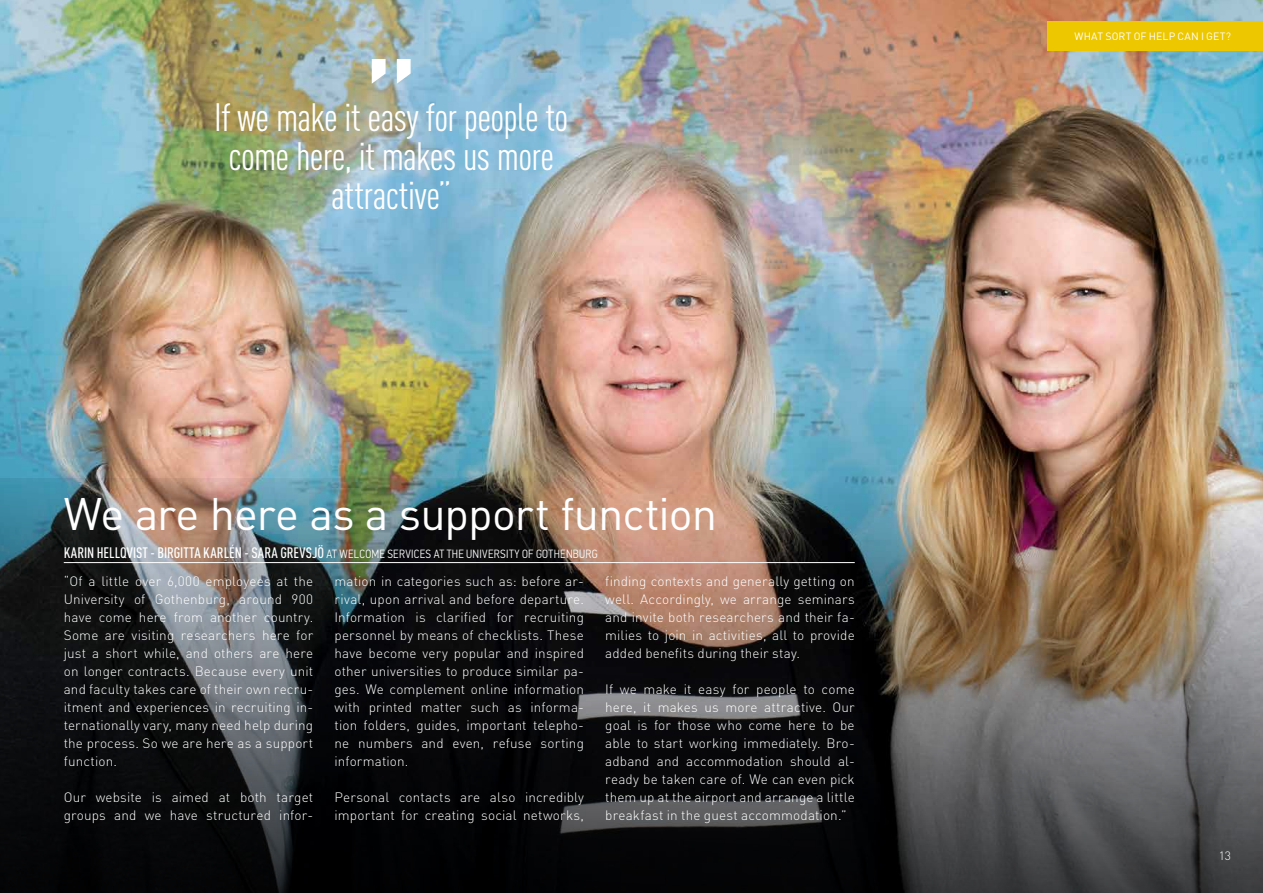
<style>
.page{position:relative;width:1263px;height:893px;background:#fff}
.page>*{position:absolute;margin:0;border:0;box-sizing:border-box;transform-origin:0 0}
.t1{font:500 150px "DIN Cond";color:#fff}
.t2{font:45px "DIN Pro";letter-spacing:-.02em;color:#fff}
.t3{font:39px/39px "DIN Cond";letter-spacing:-.015em;color:#fff;text-align:center}
.t4{font:300 13.5px/18px "DIN Pro";letter-spacing:.01em;color:#fff;text-align:justify}
.t5{font:300 12px "PF Din Text Cond Std";letter-spacing:.03em;color:#fff}
.t6{font:300 12px "DIN Pro";color:#fff}
.t7{font:10.5px "DIN Pro";letter-spacing:.02em;color:#fff}
.s1{font-family:"DIN Cond";font-weight:500;font-size:15px}
</style>
<div class="page">
<img style="left:0;top:0;width:1263px;height:478px">
<img style="left:0;top:478px;width:1263px;height:415px">
<hr style="left:64px;top:562px;width:791px;height:1px;background:#fff">
<div style="left:1047px;top:21px;width:216px;height:30px;background:#edc700"></div>
<h1 class="t1" style="left:363px;top:23px;width:57px">”</h1>
<h3 class="t3" style="left:214px;top:98px;width:356px">If we make it easy for people to come here, it makes us more attractive”</h3>
<h2 class="t2" style="left:64px;top:480px;width:655px">We are here as a support function</h2>
<p class="t5" style="left:64px;top:547px;width:535px"><span class="s1">KARIN HELLQVIST - BIRGITTA KARLÉN - SARA GREVSJÖ</span> AT WELCOME SERVICES AT THE UNIVERSITY OF GOTHENBURG</p>
<p class="t4" style="left:64px;top:571px;width:251px">“Of a little over 6,000 employees at the University of Gothenburg, around 900 have come here from another country.<br>Some are visiting researchers here for just a short while, and others are here on longer contracts. Because every unit and faculty takes care of their own recru&shy;itment and experiences in recruiting in&shy;ternationally vary, many need help during the process. So we are here as a support function.</p>
<p class="t4" style="left:64px;top:787px;width:251px">Our website is aimed at both target groups and we have structured infor-</p>
<p class="t4" style="left:605px;top:571px;width:251px">finding contexts and generally getting on well. Accordingly, we arrange seminars and invite both researchers and their fa&shy;milies to join in activities, all to provide added benefits during their stay.</p>
<p class="t4" style="left:605px;top:679px;width:251px">If we make it easy for people to come here, it makes us more attractive. Our goal is for those who come here to be able to start working immediately. Bro&shy;adband and accommodation should al&shy;ready be taken care of. We can even pick them up at the airport and arrange a little breakfast in the guest accommodation.”</p>
<p class="t4" style="left:334px;top:571px;width:251px">mation in categories such as: before ar&shy;rival, upon arrival and before departure.<br>Information is clarified for recruiting personnel by means of checklists. These have become very popular and inspired other universities to produce similar pa&shy;ges. We complement online information with printed matter such as informa&shy;tion folders, guides, important telepho&shy;ne numbers and even, refuse sorting information.</p>
<p class="t4" style="left:334px;top:787px;width:251px">Personal contacts are also incredibly important for creating social networks,</p>
<p class="t7" style="left:1074px;top:28px;width:158px">WHAT SORT OF HELP CAN I GET?</p>
<p class="t6" style="left:1219px;top:846px;width:14px">13</p>
</div>
